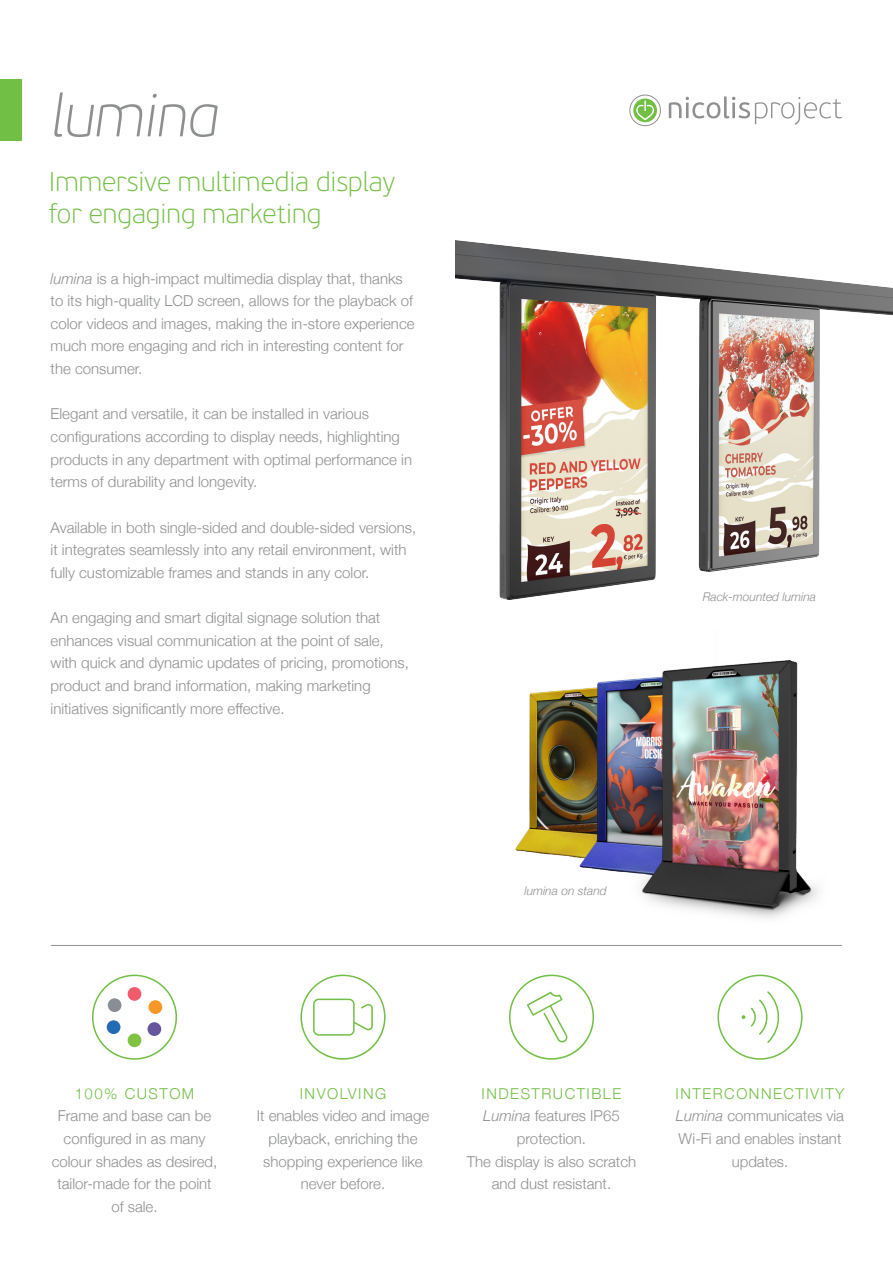
<style>
.page{position:relative;width:893px;height:1263px;background:#fff}
.page>*{position:absolute;margin:0;border:0;box-sizing:border-box;transform-origin:0 0}
.Titoli_paragrafo_nuovo{font:italic 100 60px "PF Beau Sans Pro";letter-spacing:-.01em;color:#8e8f91}
.Stile_di_paragrafo_1{font:100 27px "PF Beau Sans Pro";color:#71bf44}
.Testo{font:300 15px/22.6px "Helvetica Neue";color:#8e8f91;text-align:center}
.t1{font:300 15px "Helvetica Neue";letter-spacing:.1em;color:#71bf44}
.Testo-2{font:italic 300 12px "Helvetica Neue";color:#8e8f91}
.s1{font-style:italic}
</style>
<div class="page">
<hr style="left:51px;top:945px;width:791px;height:1px;background:#8e8f91">
<svg style="left:300px;top:975px;width:86px;height:85px"></svg>
<svg style="left:92px;top:975px;width:85px;height:85px"></svg>
<div style="left:128px;top:987px;width:13px;height:14px;background:#f05b6b;border-radius:50%"></div>
<div style="left:128px;top:1033px;width:13px;height:14px;background:#81c340;border-radius:50%"></div>
<div style="left:149px;top:1000px;width:13px;height:14px;background:#f79727;border-radius:50%"></div>
<div style="left:107px;top:1020px;width:13px;height:14px;background:#246ab4;border-radius:50%"></div>
<div style="left:148px;top:1022px;width:13px;height:14px;background:#67569d;border-radius:50%"></div>
<div style="left:108px;top:998px;width:13px;height:14px;background:#898e96;border-radius:50%"></div>
<div style="left:128px;top:1010px;width:13px;height:14px;background:#fff;border-radius:50%"></div>
<svg style="left:509px;top:975px;width:85px;height:85px"></svg>
<svg style="left:717px;top:975px;width:85px;height:85px"></svg>
<img style="left:515px;top:660px;width:304px;height:258px">
<img style="left:455px;top:240px;width:438px;height:360px">
<svg style="left:629px;top:95px;width:32px;height:31px"></svg>
<svg style="left:669px;top:96px;width:173px;height:29px"></svg>
<div style="left:0;top:80px;width:22px;height:61px;background:#71bf44"></div>
<p class="Titoli_paragrafo_nuovo" style="left:51px;top:82px;width:169px">lumina</p>
<p class="Stile_di_paragrafo_1" style="left:49px;top:166px;width:348px">Immersive multimedia display</p>
<p class="Stile_di_paragrafo_1" style="left:49px;top:198px;width:274px">for engaging marketing</p>
<p class="Testo" style="left:51px;top:266px;width:365px;text-align:left"><span class="s1">lumina</span> is a high-impact multimedia display that, thanks to its high-quality LCD screen, allows for the playback of color videos and images, making the in-store experience much more engaging and rich in interesting content for the consumer.</p>
<p class="Testo" style="left:51px;top:402px;width:363px;text-align:left">Elegant and versatile, it can be installed in various configurations according to display needs, highlighting products in any department with optimal performance in terms of durability and longevity.</p>
<p class="Testo" style="left:51px;top:515px;width:367px;text-align:left">Available in both single-sided and double-sided versions, it integrates seamlessly into any retail environment, with fully customizable frames and stands in any color.</p>
<p class="Testo" style="left:51px;top:605px;width:360px;text-align:left">An engaging and smart digital signage solution that enhances visual communication at the point of sale, with quick and dynamic updates of pricing, promotions, product and brand information, making marketing initiatives significantly more effective.</p>
<p class="Testo-2" style="left:703px;top:587px;width:115px">Rack-mounted lumina</p>
<p class="Testo-2" style="left:524px;top:881px;width:84px">lumina on stand</p>
<p class="t1" style="left:75px;top:1081px;width:121px">100% CUSTOM</p>
<p class="Testo" style="left:52px;top:1103px;width:167px">Frame and base can be configured in as many colour shades as desired,</p>
<p class="Testo" style="left:57px;top:1171px;width:156px">tailor-made for the point of sale.</p>
<p class="t1" style="left:300px;top:1081px;width:88px">INVOLVING</p>
<p class="Testo" style="left:257px;top:1103px;width:174px">It enables video and image playback, enriching the shopping experience like</p>
<p class="Testo" style="left:301px;top:1171px;width:86px">never before.</p>
<p class="t1" style="left:482px;top:1081px;width:141px">INDESTRUCTIBLE</p>
<p class="Testo" style="left:483px;top:1103px;width:138px"><span class="s1">Lumina</span> features IP65 protection.</p>
<p class="Testo" style="left:467px;top:1149px;width:171px">The display is also scratch and dust resistant.</p>
<p class="t1" style="left:676px;top:1081px;width:170px">INTERCONNECTIVITY</p>
<p class="Testo" style="left:676px;top:1103px;width:170px"><span class="s1">Lumina</span> communicates via<br>Wi-Fi and enables instant updates.</p>
</div>
